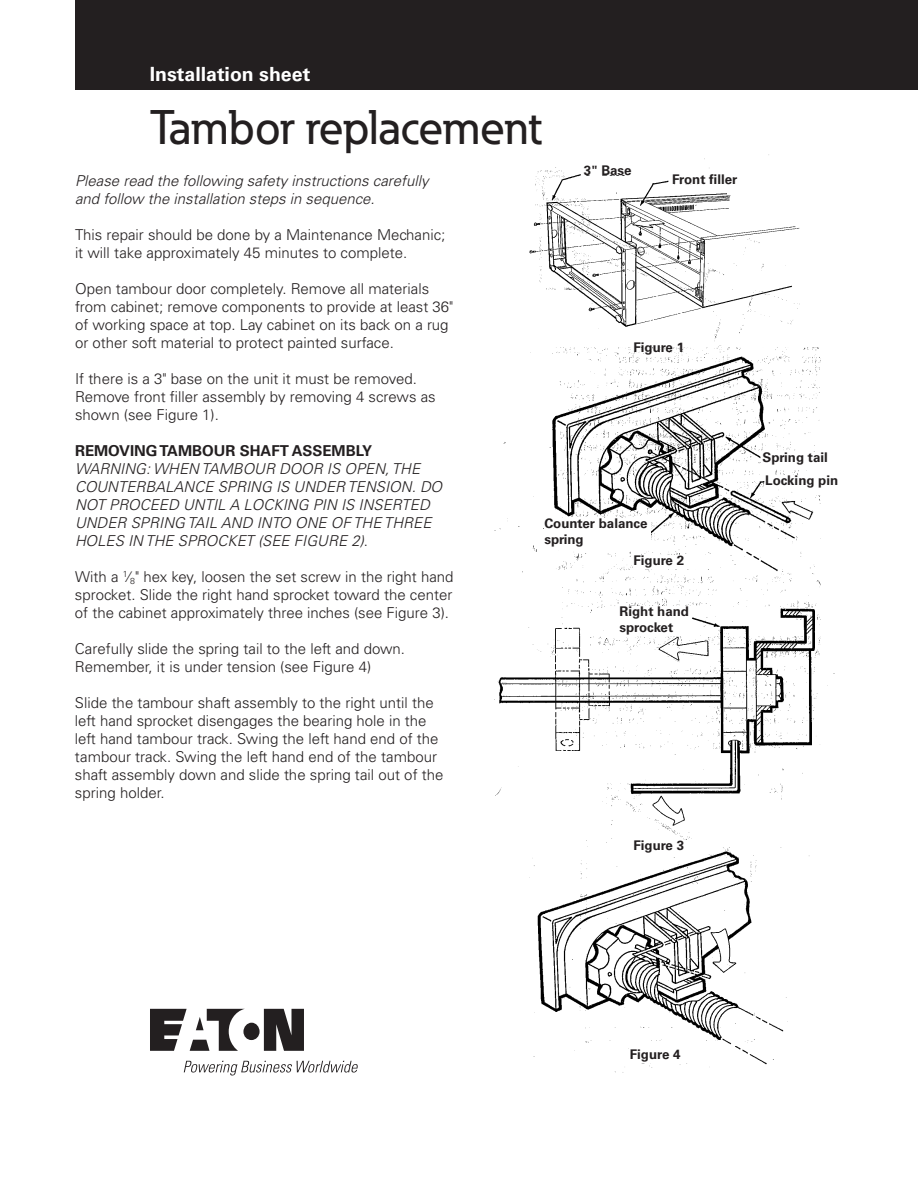
<style>
.page{position:relative;width:918px;height:1188px;background:#fff}
.page>*{position:absolute;margin:0;border:0;box-sizing:border-box;transform-origin:0 0}
._00_Product{font:500 48px "Eaton";color:#231f20}
._00_Product-2{font:700 19.5px "Univers LT Std";color:#fff}
.t1{font:300 15px/18px "Univers LT Std";color:#231f20}
.t2{font:italic 300 15px/18px "Univers LT Std";color:#231f20}
.t3{font:700 13.35px "Univers LT Std";color:#231f20}
.s1{font-weight:700;font-style:normal}
.s2{font-style:normal}
</style>
<div class="page">
<svg style="left:150px;top:1009px;width:154px;height:42px"></svg>
<svg style="left:184px;top:1061px;width:174px;height:15px"></svg>
<div style="left:75px;top:0;width:843px;height:90px;background:#231f20"></div>
<img style="left:529px;top:158px;width:271px;height:190px">
<img style="left:529px;top:861px;width:259px;height:212px">
<div style="left:584px;top:166px;width:48px;height:9px;background:#fff"></div>
<div style="left:672px;top:175px;width:84px;height:9px;background:#fff"></div>
<div style="left:633px;top:342px;width:84px;height:14px;background:#fff"></div>
<div style="left:630px;top:1049px;width:84px;height:14px;background:#fff"></div>
<img style="left:494px;top:348px;width:341px;height:513px">
<div style="left:633px;top:555px;width:84px;height:13px;background:#fff"></div>
<div style="left:633px;top:840px;width:84px;height:14px;background:#fff"></div>
<div style="left:763px;top:452px;width:83px;height:14px;background:#fff"></div>
<div style="left:544px;top:519px;width:107px;height:31px;background:#fff"></div>
<div style="left:620px;top:606px;width:71px;height:26px;background:#fff"></div>
<div style="left:765px;top:476px;width:84px;height:13px;background:#fff"></div>
<p class="_00_Product-2" style="left:150px;top:63px;width:162px">Installation sheet</p>
<p class="_00_Product" style="left:150px;top:98px;width:393px">Tambor replacement</p>
<p class="t2" style="left:75px;top:172px;width:355px">Please read the following safety instructions carefully and follow the installation steps in sequence.</p>
<p class="t1" style="left:75px;top:226px;width:372px">This repair should be done by a Maintenance Mechanic; it will take approximately 45 minutes to complete.</p>
<p class="t1" style="left:75px;top:280px;width:380px">Open tambour door completely. Remove all materials from cabinet; remove components to provide at least 36" of working space at top. Lay cabinet on its back on a rug or other soft material to protect painted surface.</p>
<p class="t1" style="left:75px;top:370px;width:362px">If there is a 3" base on the unit it must be removed.<br>Remove front filler assembly by removing 4 screws as shown (see Figure 1).</p>
<p class="t2" style="left:75px;top:442px;width:369px"><span class="s1">REMOVING TAMBOUR SHAFT ASSEMBLY </span>WARNING: WHEN TAMBOUR DOOR IS OPEN, THE COUNTERBALANCE SPRING IS UNDER TENSION. DO NOT PROCEED UNTIL A LOCKING PIN IS INSERTED UNDER SPRING TAIL AND INTO ONE OF THE THREE HOLES IN THE SPROCKET (SEE FIGURE 2)<span class="s2">.</span></p>
<p class="t1" style="left:75px;top:568px;width:380px;text-align:justify">With a <sup>1</sup>∕<sub>8</sub>" hex key, loosen the set screw in the right hand sprocket. Slide the right hand sprocket toward the center of the cabinet approximately three inches (see Figure 3).</p>
<p class="t1" style="left:75px;top:640px;width:332px">Carefully slide the spring tail to the left and down.<br>Remember, it is under tension (see Figure 4)</p>
<p class="t1" style="left:75px;top:694px;width:370px">Slide the tambour shaft assembly to the right until the left hand sprocket disengages the bearing hole in the left hand tambour track. Swing the left hand end of the tambour track. Swing the left hand end of the tambour shaft assembly down and slide the spring tail out of the spring holder.</p>
<p class="t3" style="left:584px;top:163px;width:49px">3" Base</p>
<p class="t3" style="left:672px;top:172px;width:67px">Front filler</p>
<p class="t3" style="left:633px;top:339px;width:52px">Figure 1</p>
<p class="t3" style="left:544px;top:516px;width:105px">Counter balance</p>
<p class="t3" style="left:544px;top:532px;width:41px">spring</p>
<p class="t3" style="left:633px;top:552px;width:52px">Figure 2</p>
<p class="t3" style="left:620px;top:603px;width:71px">Right hand</p>
<p class="t3" style="left:620px;top:619px;width:55px">sprocket</p>
<p class="t3" style="left:633px;top:837px;width:52px">Figure 3</p>
<p class="t3" style="left:763px;top:450px;width:67px">Spring tail</p>
<p class="t3" style="left:765px;top:473px;width:75px">Locking pin</p>
<p class="t3" style="left:630px;top:1047px;width:52px">Figure 4</p>
</div>
